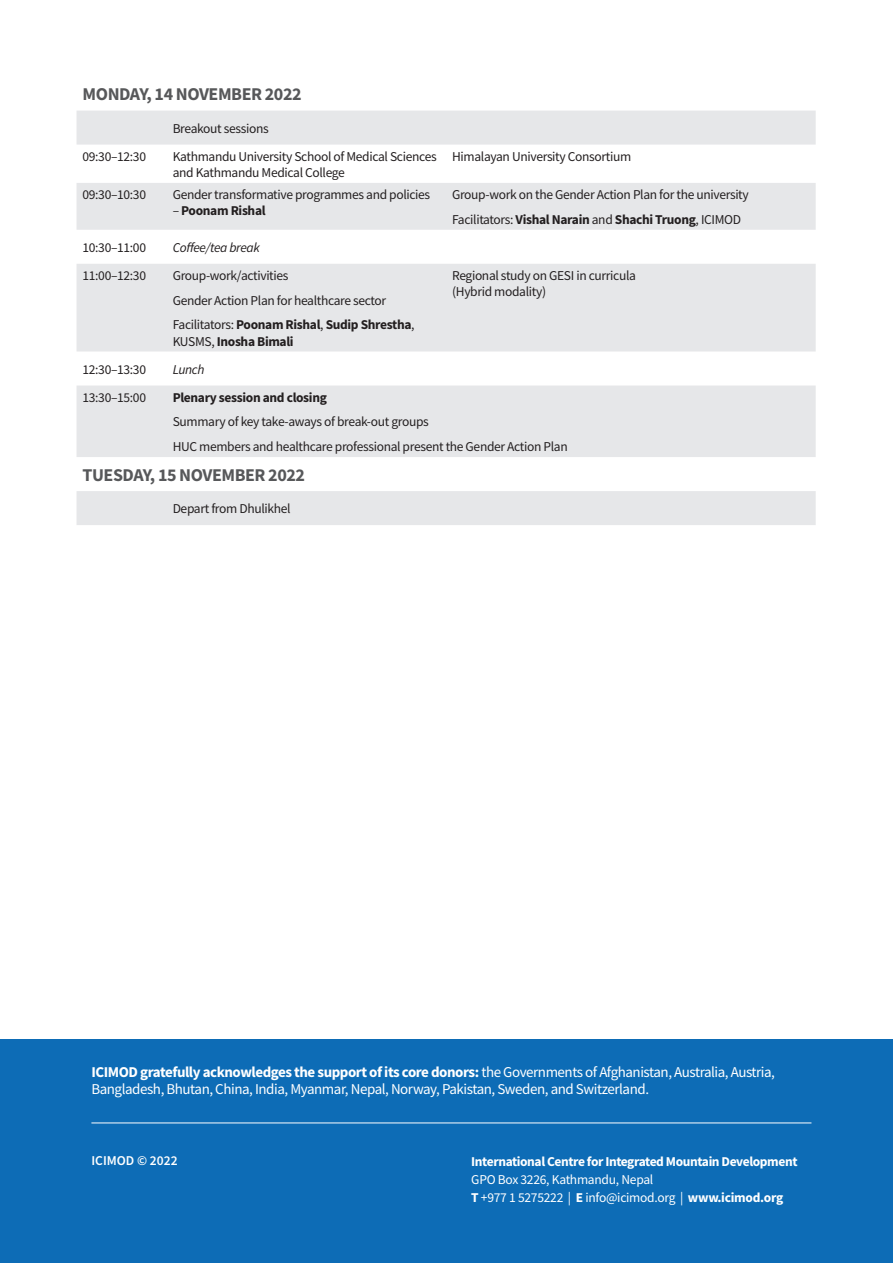
<style>
.page{position:relative;width:893px;height:1263px;background:#fff}
.page>*{position:absolute;margin:0;border:0;box-sizing:border-box;transform-origin:0 0}
.Bullet_text{font:700 18px "Source Sans Pro";letter-spacing:-.025em;color:#57585a}
.t1{font:15px/16.5px "Source Sans Pro";letter-spacing:-.03em;color:#fff}
.Table_text{font:13.5px/16.2px "Source Sans Pro";letter-spacing:-.025em;color:#231f20}
.Table_text-2{font:700 13.5px/16.2px "Source Sans Pro";letter-spacing:-.025em;color:#231f20}
.t2{font:13.5px "Source Sans Pro";letter-spacing:-.02em;color:#fff}
.t3{font:700 13.5px "Source Sans Pro";letter-spacing:-.03em;color:#fff}
.Table_text-3{font:italic 13.5px "Source Sans Pro";letter-spacing:-.025em;color:#231f20}
.Body{font:600 13.5px "Source Sans Pro";color:#fff}
.s1{font-weight:400}
.s2{font-weight:700}
</style>
<div class="page">
<svg style="left:77px;top:111px;width:739px;height:414px;fill:#e6e7e9"></svg>
<div style="left:0;top:1039px;width:893px;height:224px;background:#0d6cb6"></div>
<hr style="left:91px;top:1122px;width:720px;height:1px;background:#fff">
<p class="Bullet_text" style="left:83px;top:82px;width:221px">MONDAY, 14 NOVEMBER 2022</p>
<p class="Table_text" style="left:173px;top:120px;width:98px">Breakout sessions</p>
<p class="Table_text" style="left:83px;top:148px;width:65px">09:30–12:30</p>
<p class="Table_text" style="left:173px;top:148px;width:265px">Kathmandu University School of Medical Sciences and Kathmandu Medical College</p>
<p class="Table_text" style="left:452px;top:148px;width:181px">Himalayan University Consortium</p>
<p class="Table_text" style="left:83px;top:186px;width:65px">09:30–10:30</p>
<p class="Table_text" style="left:173px;top:186px;width:259px">Gender transformative programmes and policies</p>
<p class="Table_text-2" style="left:173px;top:202px;width:94px"><span class="s1">–</span> Poonam Rishal</p>
<p class="Table_text" style="left:452px;top:186px;width:298px">Group-work on the Gender Action Plan for the university</p>
<p class="Table_text-2" style="left:452px;top:211px;width:291px"><span class="s1">Facilitators:</span> Vishal Narain <span class="s1">and</span> Shachi Truong<span class="s1">, ICIMOD</span></p>
<p class="Table_text" style="left:83px;top:239px;width:65px">10:30–11:00</p>
<p class="Table_text-3" style="left:173px;top:239px;width:89px">Coffee/tea break</p>
<p class="Table_text" style="left:83px;top:267px;width:65px">11:00–12:30</p>
<p class="Table_text" style="left:173px;top:267px;width:117px">Group-work/activities</p>
<p class="Table_text" style="left:173px;top:292px;width:215px">Gender Action Plan for healthcare sector</p>
<p class="Table_text-2" style="left:173px;top:316px;width:243px"><span class="s1">Facilitators:</span> Poonam Rishal<span class="s1">,</span> Sudip Shrestha<span class="s1">,<br>KUSMS,</span> Inosha Bimali</p>
<p class="Table_text" style="left:452px;top:267px;width:185px">Regional study on GESI in curricula</p>
<p class="Table_text" style="left:452px;top:283px;width:95px">(Hybrid modality)</p>
<p class="Table_text" style="left:83px;top:361px;width:65px">12:30–13:30</p>
<p class="Table_text-3" style="left:173px;top:360px;width:33px">Lunch</p>
<p class="Table_text" style="left:83px;top:389px;width:65px">13:30–15:00</p>
<p class="Table_text-2" style="left:173px;top:389px;width:156px">Plenary session and closing</p>
<p class="Table_text" style="left:173px;top:414px;width:258px">Summary of key take-aways of break-out groups</p>
<p class="Table_text" style="left:173px;top:438px;width:397px">HUC members and healthcare professional present the Gender Action Plan</p>
<p class="Bullet_text" style="left:83px;top:463px;width:224px">TUESDAY, 15 NOVEMBER 2022</p>
<p class="Table_text" style="left:173px;top:500px;width:119px">Depart from Dhulikhel</p>
<p class="t1" style="left:91px;top:1064px;width:685px"><span class="s2">ICIMOD gratefully acknowledges the support of its core donors:</span> the Governments of Afghanistan, Australia, Austria,<br>Bangladesh, Bhutan, China, India, Myanmar, Nepal, Norway, Pakistan, Sweden, and Switzerland.</p>
<p class="Body" style="left:91px;top:1152px;width:88px">ICIMOD © 2022</p>
<p class="t3" style="left:471px;top:1153px;width:328px">International Centre for Integrated Mountain Development</p>
<p class="t2" style="left:471px;top:1171px;width:184px">GPO Box 3226, Kathmandu, Nepal</p>
<p class="t2" style="left:471px;top:1189px;width:313px"><span class="s2">T</span> +977 1 5275222 | <span class="s2">E</span> info@icimod.org | <span class="s2">www.icimod.org</span></p>
</div>
